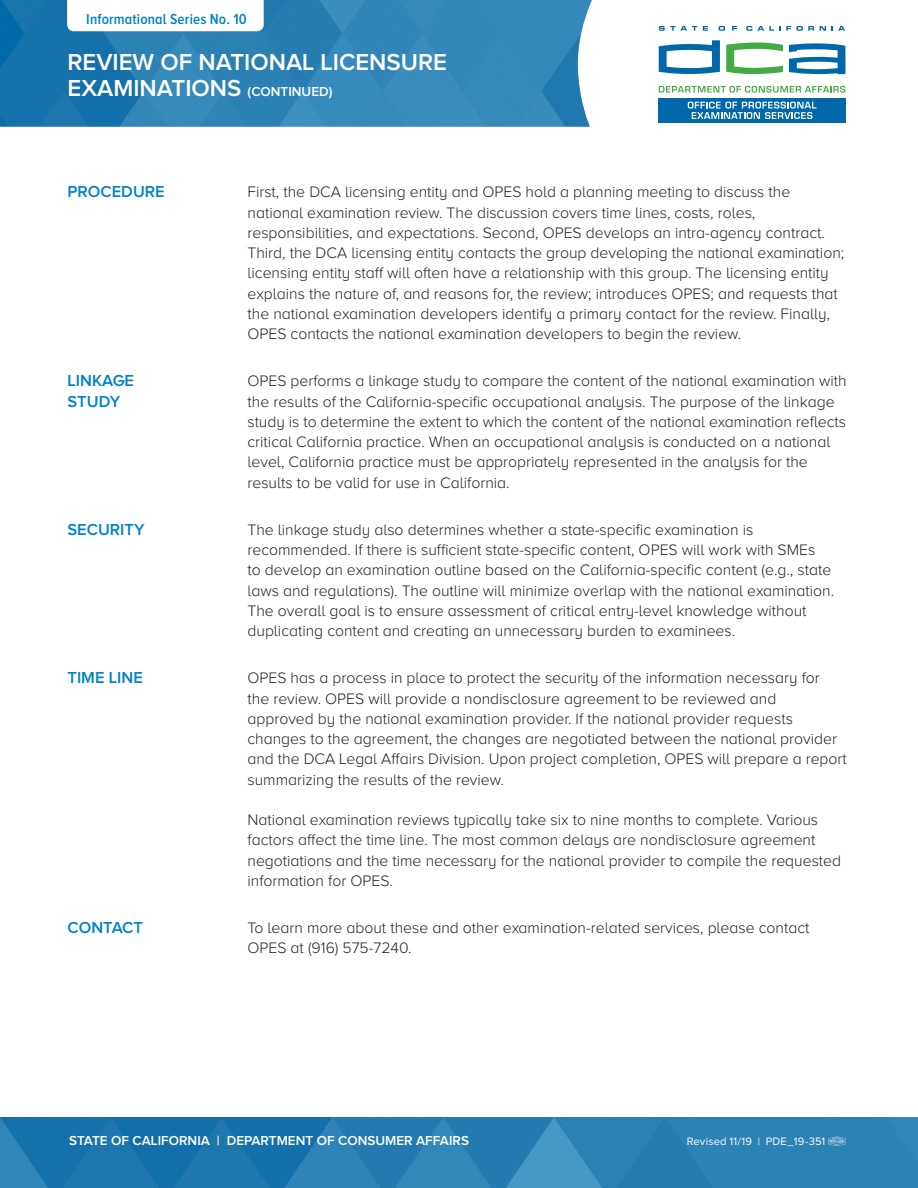
<style>
.page{position:relative;width:918px;height:1188px;background:#fff}
.page>*{position:absolute;margin:0;border:0;box-sizing:border-box;transform-origin:0 0}
.t1{font:600 24px/25.5px "Proxima Nova A";color:#fff}
.t2{font:600 16.5px "Proxima Nova A";color:#0082c8}
.t3{font:300 15.75px/20.2px "Proxima Nova A";color:#231f20}
.t4{font:600 15px "Proxima Nova A Cond";letter-spacing:.01em;color:#0082c8}
.t5{font:600 13.5px "Proxima Nova A";color:#fff}
.t6{font:11.1px "Proxima Nova A";letter-spacing:.02em;color:#fff}
.s1{font-size:13.5px}
</style>
<div class="page">
<img style="left:0;top:0;width:592px;height:127px">
<svg style="left:659px;top:40px;width:61px;height:34px"></svg>
<svg style="left:659px;top:86px;width:186px;height:7px"></svg>
<svg style="left:659px;top:26px;width:38px;height:5px"></svg>
<svg style="left:703px;top:26px;width:5px;height:5px"></svg>
<svg style="left:719px;top:26px;width:6px;height:5px"></svg>
<svg style="left:732px;top:26px;width:5px;height:5px"></svg>
<svg style="left:746px;top:26px;width:68px;height:5px"></svg>
<svg style="left:820px;top:26px;width:6px;height:5px"></svg>
<svg style="left:832px;top:26px;width:13px;height:5px"></svg>
<svg style="left:726px;top:42px;width:57px;height:32px"></svg>
<svg style="left:789px;top:43px;width:56px;height:31px"></svg>
<div style="left:658px;top:98px;width:188px;height:24px;background:#0068a9"></div>
<svg style="left:688px;top:102px;width:128px;height:17px"></svg>
<svg style="left:67px;top:0;width:197px;height:31px"></svg>
<img style="left:0;top:1118px;width:918px;height:70px">
<svg style="left:828px;top:1137px;width:17px;height:9px"></svg>
<p class="t4" style="left:86px;top:10px;width:162px">Informational Series No. 10</p>
<p class="t1" style="left:67px;top:49px;width:381px">REVIEW OF NATIONAL LICENSURE<br>EXAMINATIONS <span class="s1">(CONTINUED)</span></p>
<p class="t2" style="left:68px;top:183px;width:99px">PROCEDURE</p>
<p class="t3" style="left:248px;top:182px;width:598px">First, the DCA licensing entity and OPES hold a planning meeting to discuss the national examination review. The discussion covers time lines, costs, roles, responsibilities, and expectations. Second, OPES develops an intra-agency contract.<br>Third, the DCA licensing entity contacts the group developing the national examination; licensing entity staff will often have a relationship with this group. The licensing entity explains the nature of, and reasons for, the review; introduces OPES; and requests that the national examination developers identify a primary contact for the review. Finally, OPES contacts the national examination developers to begin the review.</p>
<p class="t2" style="left:68px;top:372px;width:68px">LINKAGE</p>
<p class="t3" style="left:248px;top:371px;width:601px">OPES performs a linkage study to compare the content of the national examination with</p>
<p class="t2" style="left:68px;top:392px;width:54px">STUDY</p>
<p class="t3" style="left:248px;top:391px;width:589px">the results of the California-specific occupational analysis. The purpose of the linkage</p>
<p class="t3" style="left:248px;top:411px;width:600px">study is to determine the extent to which the content of the national examination reflects critical California practice. When an occupational analysis is conducted on a national level, California practice must be appropriately represented in the analysis for the results to be valid for use in California.</p>
<p class="t2" style="left:68px;top:520px;width:79px">SECURITY</p>
<p class="t3" style="left:248px;top:519px;width:588px">The linkage study also determines whether a state-specific examination is recommended. If there is sufficient state-specific content, OPES will work with SMEs<br>to develop an examination outline based on the California-specific content (e.g., state laws and regulations). The outline will minimize overlap with the national examination.<br>The overall goal is to ensure assessment of critical entry-level knowledge without duplicating content and creating an unnecessary burden to examinees.</p>
<p class="t2" style="left:68px;top:669px;width:77px">TIME LINE</p>
<p class="t3" style="left:248px;top:668px;width:601px">OPES has a process in place to protect the security of the information necessary for<br>the review. OPES will provide a nondisclosure agreement to be reviewed and<br>approved by the national examination provider. If the national provider requests changes to the agreement, the changes are negotiated between the national provider and the DCA Legal Affairs Division. Upon project completion, OPES will prepare a report summarizing the results of the review.</p>
<p class="t3" style="left:248px;top:810px;width:595px">National examination reviews typically take six to nine months to complete. Various factors affect the time line. The most common delays are nondisclosure agreement negotiations and the time necessary for the national provider to compile the requested information for OPES.</p>
<p class="t2" style="left:68px;top:918px;width:77px">CONTACT</p>
<p class="t3" style="left:248px;top:918px;width:564px">To learn more about these and other examination-related services, please contact<br>OPES at (916) 575-7240.</p>
<p class="t5" style="left:69px;top:1133px;width:402px">STATE OF CALIFORNIA | DEPARTMENT OF CONSUMER AFFAIRS</p>
<p class="t6" style="left:687px;top:1135px;width:140px">Revised 11/19 | PDE_19-351</p>
</div>
